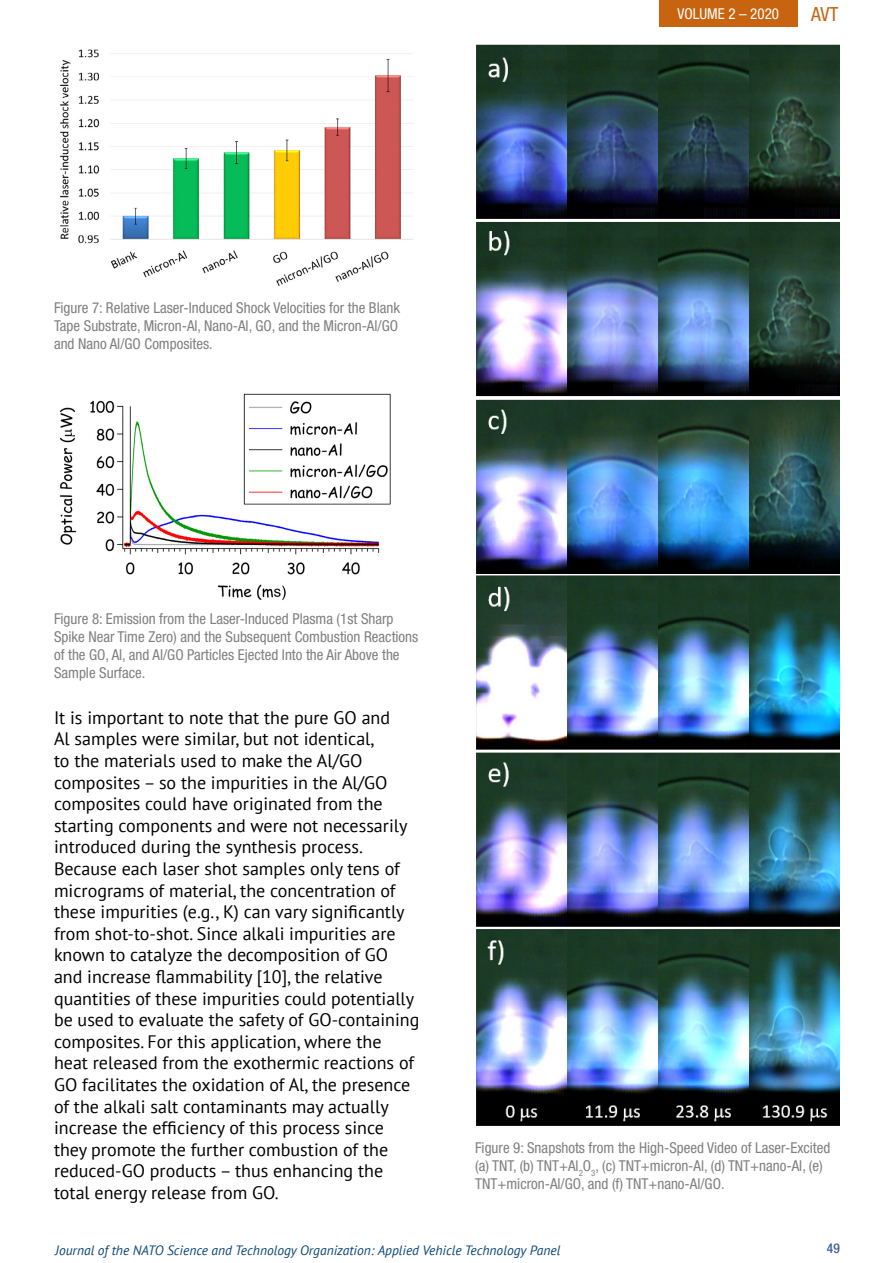
<style>
.page{position:relative;width:893px;height:1263px;background:#fff}
.page>*{position:absolute;margin:0;border:0;box-sizing:border-box;transform-origin:0 0}
.t1{font:italic condensed 19.5px "Helvetica Neue 57";color:#c8640f}
.t2{font:18px/21.6px "PT Sans";color:#000}
.t3{font:italic condensed 15px/18px "Helvetica Neue 57";color:#808080}
.t4{font:italic condensed 15px "Helvetica Neue 57";color:#fff}
.t5{font:italic 13.5px "PT Sans";color:#0c4776}
.t6{font:500 condensed 13.5px "Helvetica Neue LT Std";color:#415f9f}
</style>
<div class="page">
<div style="left:659px;top:0;width:138px;height:27px;background:#c8640f"></div>
<img style="left:60px;top:49px;width:353px;height:237px">
<img style="left:59px;top:393px;width:332px;height:207px">
<img style="left:476px;top:44px;width:364px;height:1082px">
<p class="t4" style="left:677px;top:5px;width:103px">VOLUME 2 – 2020</p>
<p class="t1" style="left:811px;top:3px;width:29px">AVT</p>
<p class="t3" style="left:54px;top:299px;width:348px">Figure 7: Relative Laser-Induced Shock Velocities for the Blank<br>Tape Substrate, Micron-Al, Nano-Al, GO, and the Micron-Al/GO and Nano Al/GO Composites.</p>
<p class="t3" style="left:54px;top:610px;width:366px">Figure 8: Emission from the Laser-Induced Plasma (1st Sharp Spike Near Time Zero) and the Subsequent Combustion Reactions of the GO, Al, and Al/GO Particles Ejected Into the Air Above the Sample Surface.</p>
<p class="t2" style="left:54px;top:706px;width:367px">It is important to note that the pure GO and<br>Al samples were similar, but not identical,<br>to the materials used to make the Al/GO composites – so the impurities in the Al/GO composites could have originated from the starting components and were not necessarily introduced during the synthesis process.<br>Because each laser shot samples only tens of micrograms of material, the concentration of these impurities (e.g., K) can vary significantly from shot-to-shot. Since alkali impurities are known to catalyze the decomposition of GO and increase flammability [10], the relative quantities of these impurities could potentially be used to evaluate the safety of GO-containing composites. For this application, where the heat released from the exothermic reactions of GO facilitates the oxidation of Al, the presence of the alkali salt contaminants may actually increase the efficiency of this process since they promote the further combustion of the reduced-GO products – thus enhancing the total energy release from GO.</p>
<p class="t3" style="left:475px;top:1138px;width:357px">Figure 9: Snapshots from the High-Speed Video of Laser-Excited (a) TNT, (b) TNT+Al<sub>2</sub>O<sub>3</sub>, (c) TNT+micron-Al, (d) TNT+nano-Al, (e)<br>TNT+micron-Al/GO, and (f) TNT+nano-Al/GO.</p>
<p class="t5" style="left:55px;top:1241px;width:507px">Journal of the NATO Science and Technology Organization: Applied Vehicle Technology Panel</p>
<p class="t6" style="left:827px;top:1240px;width:14px">49</p>
</div>
